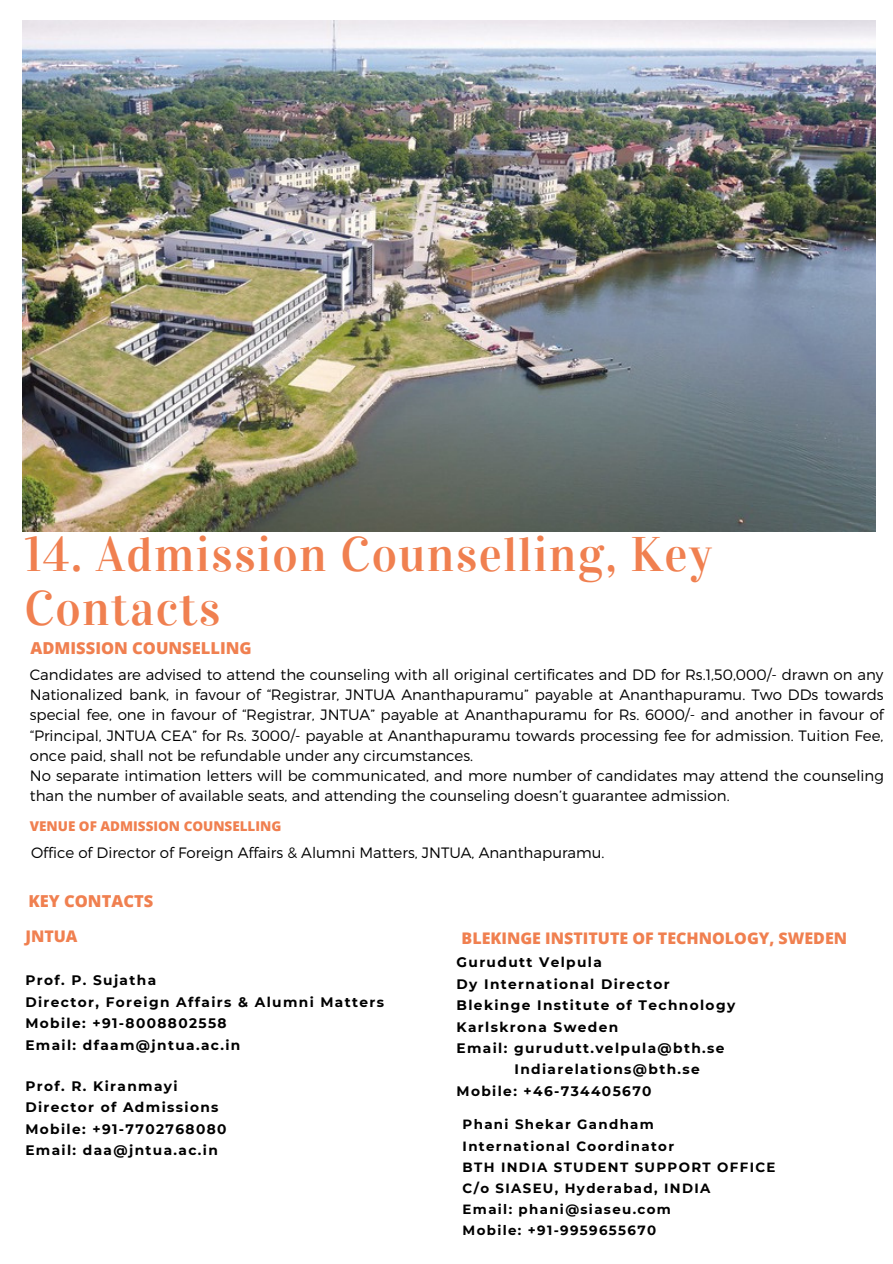
<style>
.page{position:relative;width:893px;height:1264px;background:#fff}
.page>*{position:absolute;margin:0;border:0;box-sizing:border-box;transform-origin:0 0}
.t1{font:48.45px/53.6px "Vidaloka";letter-spacing:.03em;color:#f08050}
.t2{font:800 16.5px "Open Sans";color:#f08050}
.t3{font:800 16.05px "Open Sans";color:#f08050}
.t4{font:300 15px/20.2px "Montserrat";color:#000;text-align:justify}
.t5{font:700 13.8px "Montserrat";letter-spacing:.1em;color:#000}
.t6{font:800 13.5px "Open Sans";color:#f08050}
.t7{font:700 13.35px "Montserrat";letter-spacing:.1em;color:#000}
</style>
<div class="page">
<img style="left:22px;top:21px;width:853px;height:510px">
<p class="t1" style="left:24px;top:528px;width:689px">14. Admission Counselling, Key<br>Contacts</p>
<p class="t2" style="left:31px;top:636px;width:223px">ADMISSION COUNSELLING</p>
<p class="t4" style="left:30px;top:663px;width:855px">Candidates are advised to attend the counseling with all original certificates and DD for Rs.1,50,000/- drawn on any Nationalized bank, in favour of “Registrar, JNTUA Ananthapuramu” payable at Ananthapuramu. Two DDs towards special fee, one in favour of “Registrar, JNTUA” payable at Ananthapuramu for Rs. 6000/- and another in favour of “Principal, JNTUA CEA” for Rs. 3000/- payable at Ananthapuramu towards processing fee for admission. Tuition Fee, once paid, shall not be refundable under any circumstances.</p>
<p class="t4" style="left:30px;top:764px;width:855px">No separate intimation letters will be communicated, and more number of candidates may attend the counseling than the number of available seats, and attending the counseling doesn’t guarantee admission.</p>
<p class="t6" style="left:30px;top:816px;width:253px">VENUE OF ADMISSION COUNSELLING</p>
<p class="t4" style="left:31px;top:842px;width:575px">Office of Director of Foreign Affairs &amp; Alumni Matters, JNTUA, Ananthapuramu.</p>
<p class="t2" style="left:29px;top:889px;width:126px">KEY CONTACTS</p>
<p class="t3" style="left:25px;top:924px;width:54px">JNTUA</p>
<p class="t3" style="left:461px;top:926px;width:387px">BLEKINGE INSTITUTE OF TECHNOLOGY, SWEDEN</p>
<p class="t5" style="left:25px;top:972px;width:132px">Prof. P. Sujatha</p>
<p class="t5" style="left:25px;top:993px;width:360px">Director, Foreign Affairs &amp; Alumni Matters</p>
<p class="t5" style="left:25px;top:1014px;width:203px">Mobile: +91-8008802558</p>
<p class="t5" style="left:25px;top:1036px;width:216px">Email: dfaam@jntua.ac.in</p>
<p class="t5" style="left:25px;top:1077px;width:154px">Prof. R. Kiranmayi</p>
<p class="t5" style="left:25px;top:1099px;width:195px">Director of Admissions</p>
<p class="t5" style="left:25px;top:1120px;width:203px">Mobile: +91-7702768080</p>
<p class="t5" style="left:25px;top:1141px;width:194px">Email: daa@jntua.ac.in</p>
<p class="t5" style="left:456px;top:954px;width:147px">Gurudutt Velpula</p>
<p class="t5" style="left:456px;top:975px;width:215px">Dy International Director</p>
<p class="t5" style="left:456px;top:996px;width:280px">Blekinge Institute of Technology</p>
<p class="t5" style="left:456px;top:1018px;width:163px">Karlskrona Sweden</p>
<p class="t5" style="left:456px;top:1039px;width:269px">Email: gurudutt.velpula@bth.se</p>
<p class="t5" style="left:514px;top:1060px;width:187px">Indiarelations@bth.se</p>
<p class="t5" style="left:456px;top:1082px;width:196px">Mobile: +46-734405670</p>
<p class="t7" style="left:462px;top:1116px;width:193px">Phani Shekar Gandham</p>
<p class="t7" style="left:462px;top:1137px;width:213px">International Coordinator</p>
<p class="t7" style="left:462px;top:1158px;width:314px">BTH INDIA STUDENT SUPPORT OFFICE</p>
<p class="t7" style="left:462px;top:1180px;width:249px">C/o SIASEU, Hyderabad, INDIA</p>
<p class="t7" style="left:462px;top:1201px;width:210px">Email: phani@siaseu.com</p>
<p class="t7" style="left:462px;top:1222px;width:195px">Mobile: +91-9959655670</p>
</div>
